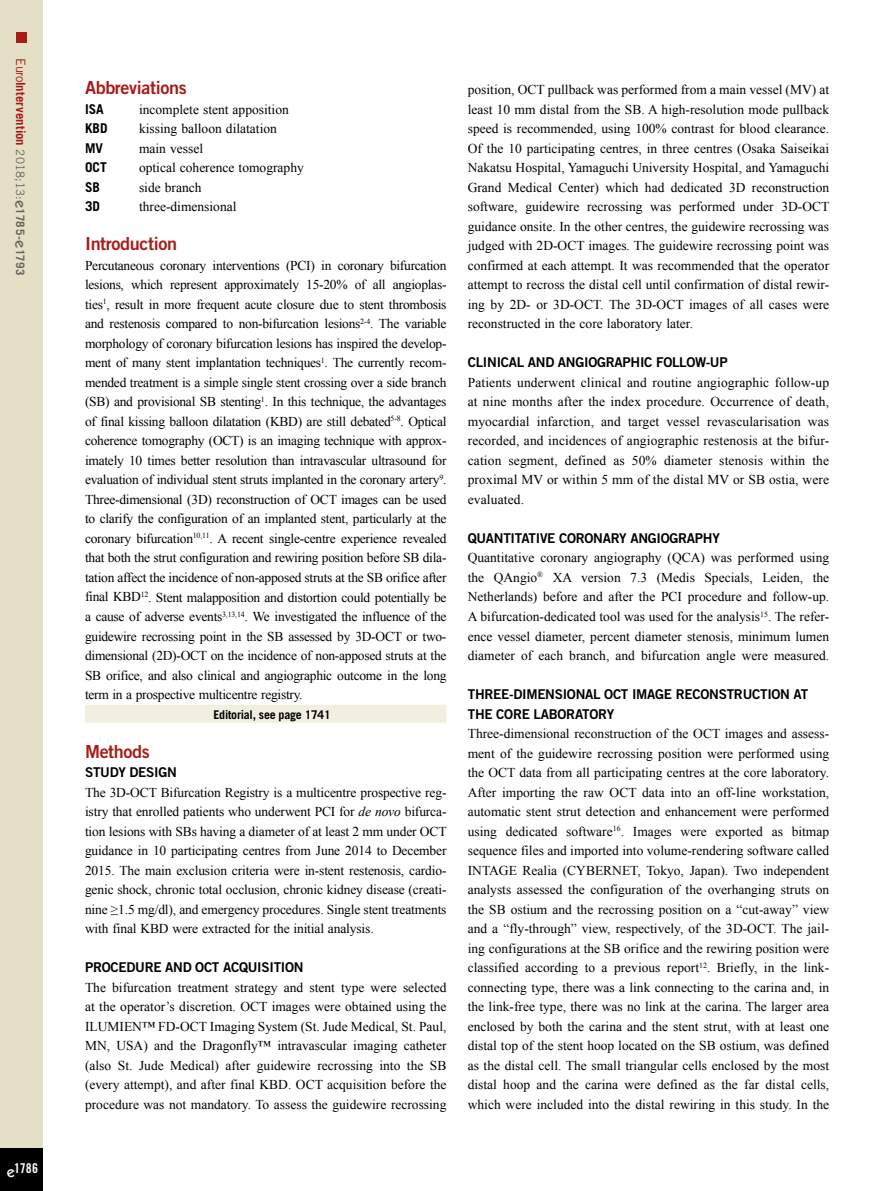
<style>
.page{position:relative;width:893px;height:1191px;background:#fff}
.page>*{position:absolute;margin:0;border:0;box-sizing:border-box;transform-origin:0 0}
.t1{font:18px "Trade Gothic LT Std Bd 2";letter-spacing:-.02em;color:#a91b18}
.t2{font:13.5px/19.5px "Times New Roman";color:#000;text-align:justify}
.t3{font:13.5px/19.5px "Trade Gothic LT Std Bd 2";letter-spacing:-.02em;color:#000}
.t4{font:700 13.5px "Trade Gothic LT Std";color:#000}
.t5{font:13.5px "Trade Gothic LT Std Bd Cn 20";color:#fff}
.t6{font:700 12.75px "Trade Gothic LT Std";letter-spacing:.005em;color:#a91b18}
.t7{font:700 12px "Trade Gothic LT Std";letter-spacing:-.02em;color:#000}
.s1{font-weight:400}
.s2{font-weight:400;font-size:11.7px;color:#646363}
.s3{font-family:"ITC Kabel Std";font-weight:500;font-size:15px;color:#646363}
.s4{font-size:11.7px;color:#646363}
.s5{font-family:"ITC Kabel Std";font-weight:500;font-size:15px}
.s6{font-style:italic}
</style>
<div class="page">
<div style="left:0;top:0;width:43px;height:1191px;background:#e4e0c5"></div>
<div style="left:0;top:1148px;width:43px;height:43px;background:#000"></div>
<div style="left:16px;top:32px;width:10px;height:10px;background:#a91b18"></div>
<div style="left:85px;top:705px;width:361px;height:18px;background:#f2efe1"></div>
<p class="t6" style="left:29px;top:58px;width:219px;rotate:90deg"><span class="s1">Euro</span>Intervention <span class="s2">2018;13:</span><span class="s3">e</span><span class="s4">1785-</span><span class="s3">e</span><span class="s4">1793</span></p>
<p class="t5" style="left:7px;top:1160px;width:33px"><span class="s5">e</span>1786</p>
<h1 class="t1" style="left:85px;top:77px;width:103px">Abbreviations</h1>
<p class="t4" style="left:85px;top:101px;width:20px">ISA</p>
<p class="t2" style="left:139px;top:99px;width:151px">incomplete stent apposition</p>
<p class="t4" style="left:85px;top:120px;width:24px">KBD</p>
<p class="t2" style="left:139px;top:119px;width:139px">kissing balloon dilatation</p>
<p class="t4" style="left:85px;top:140px;width:20px">MV</p>
<p class="t2" style="left:139px;top:138px;width:66px">main vessel</p>
<p class="t4" style="left:85px;top:159px;width:23px">OCT</p>
<p class="t2" style="left:139px;top:158px;width:166px">optical coherence tomography</p>
<p class="t4" style="left:85px;top:179px;width:17px">SB</p>
<p class="t2" style="left:139px;top:177px;width:64px">side branch</p>
<p class="t4" style="left:85px;top:198px;width:17px">3D</p>
<p class="t2" style="left:139px;top:197px;width:99px">three-dimensional</p>
<h1 class="t1" style="left:85px;top:233px;width:94px">Introduction</h1>
<p class="t2" style="left:85px;top:255px;width:363px">Percutaneous coronary interventions (PCI) in coronary bifurcation lesions, which represent approximately 15-20% of all angioplas&shy;ties<sup>1</sup>, result in more frequent acute closure due to stent thrombosis and restenosis compared to non-bifurcation lesions<sup>2-4</sup>. The variable morphology of coronary bifurcation lesions has inspired the develop&shy;ment of many stent implantation techniques<sup>1</sup>. The currently recom&shy;mended treatment is a simple single stent crossing over a side branch (SB) and provisional SB stenting<sup>1</sup>. In this technique, the advantages of final kissing balloon dilatation (KBD) are still debated<sup>5-8</sup>. Optical coherence tomography (OCT) is an imaging technique with approx&shy;imately 10 times better resolution than intravascular ultrasound for evaluation of individual stent struts implanted in the coronary artery<sup>9</sup>.<br>Three-dimensional (3D) reconstruction of OCT images can be used to clarify the configuration of an implanted stent, particularly at the coronary bifurcation<sup>10,11</sup>. A recent single-centre experience revealed that both the strut configuration and rewiring position before SB dila&shy;tation affect the incidence of non-apposed struts at the SB orifice after final KBD<sup>12</sup>. Stent malapposition and distortion could potentially be a cause of adverse events<sup>3,13,14</sup>. We investigated the influence of the guidewire recrossing point in the SB assessed by 3D-OCT or two&shy;dimensional (2D)-OCT on the incidence of non-apposed struts at the SB orifice, and also clinical and angiographic outcome in the long term in a prospective multicentre registry.</p>
<p class="t7" style="left:214px;top:707px;width:119px">Editorial, see page 1741</p>
<h1 class="t1" style="left:85px;top:740px;width:66px">Methods</h1>
<p class="t3" style="left:85px;top:762px;width:93px">STUDY DESIGN</p>
<p class="t2" style="left:85px;top:782px;width:363px">The 3D-OCT Bifurcation Registry is a multicentre prospective reg&shy;istry that enrolled patients who underwent PCI for <span class="s6">de novo</span> bifurca&shy;tion lesions with SBs having a diameter of at least 2 mm under OCT guidance in 10 participating centres from June 2014 to December 2015. The main exclusion criteria were in-stent restenosis, cardio&shy;genic shock, chronic total occlusion, chronic kidney disease (creati&shy;nine ≥1.5 mg/dl), and emergency procedures. Single stent treatments with final KBD were extracted for the initial analysis.</p>
<p class="t3" style="left:85px;top:957px;width:220px">PROCEDURE AND OCT ACQUISITION</p>
<p class="t2" style="left:85px;top:977px;width:363px">The bifurcation treatment strategy and stent type were selected at the operator’s discretion. OCT images were obtained using the ILUMIEN™ FD-OCT Imaging System (St. Jude Medical, St. Paul, MN, USA) and the Dragonfly™ intravascular imaging catheter (also St. Jude Medical) after guidewire recrossing into the SB (every attempt), and after final KBD. OCT acquisition before the procedure was not mandatory. To assess the guidewire recrossing</p>
<p class="t2" style="left:468px;top:80px;width:363px">position, OCT pullback was performed from a main vessel (MV) at least 10 mm distal from the SB. A high-resolution mode pullback speed is recommended, using 100% contrast for blood clearance.<br>Of the 10 participating centres, in three centres (Osaka Saiseikai Nakatsu Hospital, Yamaguchi University Hospital, and Yamaguchi Grand Medical Center) which had dedicated 3D reconstruction software, guidewire recrossing was performed under 3D-OCT guidance onsite. In the other centres, the guidewire recrossing was judged with 2D-OCT images. The guidewire recrossing point was confirmed at each attempt. It was recommended that the operator attempt to recross the distal cell until confirmation of distal rewir&shy;ing by 2D- or 3D-OCT. The 3D-OCT images of all cases were reconstructed in the core laboratory later.</p>
<p class="t3" style="left:468px;top:352px;width:261px">CLINICAL AND ANGIOGRAPHIC FOLLOW-UP</p>
<p class="t2" style="left:468px;top:372px;width:363px">Patients underwent clinical and routine angiographic follow-up at nine months after the index procedure. Occurrence of death, myocardial infarction, and target vessel revascularisation was recorded, and incidences of angiographic restenosis at the bifur&shy;cation segment, defined as 50% diameter stenosis within the proximal MV or within 5 mm of the distal MV or SB ostia, were evaluated.</p>
<p class="t3" style="left:468px;top:528px;width:254px">QUANTITATIVE CORONARY ANGIOGRAPHY</p>
<p class="t2" style="left:468px;top:548px;width:363px">Quantitative coronary angiography (QCA) was performed using the QAngio<sup>®</sup> XA version 7.3 (Medis Specials, Leiden, the Netherlands) before and after the PCI procedure and follow-up.<br>A bifurcation-dedicated tool was used for the analysis<sup>15</sup>. The refer&shy;ence vessel diameter, percent diameter stenosis, minimum lumen diameter of each branch, and bifurcation angle were measured.</p>
<p class="t3" style="left:468px;top:684px;width:342px">THREE-DIMENSIONAL OCT IMAGE RECONSTRUCTION AT<br>THE CORE LABORATORY</p>
<p class="t2" style="left:468px;top:723px;width:363px">Three-dimensional reconstruction of the OCT images and assess&shy;ment of the guidewire recrossing position were performed using the OCT data from all participating centres at the core laboratory.<br>After importing the raw OCT data into an off-line workstation, automatic stent strut detection and enhancement were performed using dedicated software<sup>16</sup>. Images were exported as bitmap sequence files and imported into volume-rendering software called INTAGE Realia (CYBERNET, Tokyo, Japan). Two independent analysts assessed the configuration of the overhanging struts on the SB ostium and the recrossing position on a “cut-away” view and a “fly-through” view, respectively, of the 3D-OCT. The jail&shy;ing configurations at the SB orifice and the rewiring position were classified according to a previous report<sup>12</sup>. Briefly, in the link&shy;connecting type, there was a link connecting to the carina and, in the link-free type, there was no link at the carina. The larger area enclosed by both the carina and the stent strut, with at least one distal top of the stent hoop located on the SB ostium, was defined as the distal cell. The small triangular cells enclosed by the most distal hoop and the carina were defined as the far distal cells, which were included into the distal rewiring in this study. In the</p>
</div>
